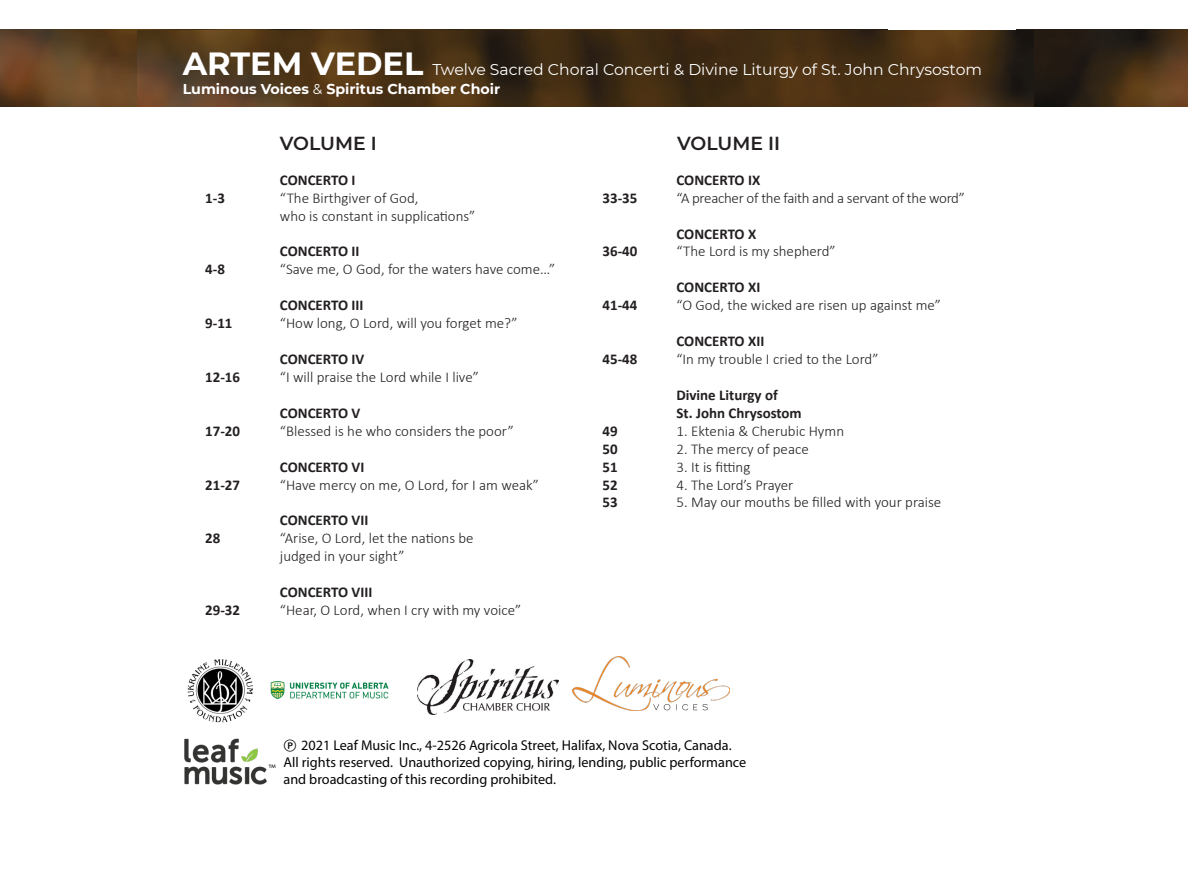
<style>
.page{position:relative;width:1188px;height:893px;background:#fff}
.page>*{position:absolute;margin:0;border:0;box-sizing:border-box;transform-origin:0 0}
.t1{font:600 18.9px "Montserrat";color:#231f20}
.t2{font:15.6px "Montserrat";color:#fff}
.t3{font:300 15px/17.9px "Calibri";color:#231f20}
.t4{font:700 15px/17.9px "Calibri";color:#231f20}
.t5{font:300 15px/17.9px "Calibri";letter-spacing:-.02em;color:#231f20}
.t6{font:14.25px/17.1px "Myriad Pro";color:#040503}
.t7{font:700 14.25px "Montserrat";color:#fff}
.s1{font-weight:700;font-size:31.95px}
.s2{font-weight:400}
.s3{font-weight:700}
.s4{font-family:"Tahoma"}
</style>
<div class="page">
<img style="left:1034px;top:30px;width:154px;height:77px">
<img style="left:0;top:30px;width:138px;height:77px">
<img style="left:138px;top:30px;width:896px;height:77px">
<img style="left:184px;top:738px;width:92px;height:47px">
<img style="left:187px;top:659px;width:66px;height:64px">
<img style="left:270px;top:681px;width:119px;height:19px">
<img style="left:417px;top:659px;width:141px;height:55px">
<img style="left:572px;top:656px;width:157px;height:54px">
<p class="t2" style="left:183px;top:59px;width:801px"><span class="s1">ARTEM VEDEL</span> Twelve Sacred Choral Concerti &amp; Divine Liturgy of St. John Chrysostom</p>
<p class="t7" style="left:183px;top:79px;width:319px">Luminous Voices <span class="s2">&amp;</span> Spiritus Chamber Choir</p>
<p class="t4" style="left:205px;top:188px;width:21px">1-3</p>
<p class="t4" style="left:205px;top:260px;width:21px">4-8</p>
<p class="t4" style="left:205px;top:314px;width:29px">9-11</p>
<p class="t4" style="left:205px;top:368px;width:36px">12-16</p>
<p class="t4" style="left:205px;top:421px;width:36px">17-20</p>
<p class="t4" style="left:205px;top:475px;width:36px">21-27</p>
<p class="t4" style="left:205px;top:529px;width:17px">28</p>
<p class="t4" style="left:205px;top:601px;width:36px">29-32</p>
<p class="t1" style="left:280px;top:130px;width:99px">VOLUME I</p>
<p class="t1" style="left:677px;top:130px;width:105px">VOLUME II</p>
<p class="t3" style="left:280px;top:171px;width:197px"><span class="s3">CONCERTO I<br></span>“The Birthgiver of God,<br>who is constant in supplications”</p>
<p class="t3" style="left:280px;top:242px;width:277px"><span class="s3">CONCERTO II<br></span>“Save me, O God, for the waters have come…”</p>
<p class="t3" style="left:280px;top:296px;width:239px"><span class="s3">CONCERTO III<br></span>“How long, O Lord, will you forget me?”</p>
<p class="t3" style="left:280px;top:350px;width:200px"><span class="s3">CONCERTO IV<br></span>“I will praise the Lord while I live”</p>
<p class="t3" style="left:280px;top:404px;width:235px"><span class="s3">CONCERTO V<br></span>“Blessed is he who considers the poor”</p>
<p class="t3" style="left:280px;top:457px;width:260px"><span class="s3">CONCERTO VI<br></span>“Have mercy on me, O Lord, for I am weak”</p>
<p class="t3" style="left:280px;top:511px;width:195px"><span class="s3">CONCERTO VII<br></span>“Arise, O Lord, let the nations be judged in your sight”</p>
<p class="t3" style="left:280px;top:583px;width:243px"><span class="s3">CONCERTO VIII<br></span>“Hear, O Lord, when I cry with my voice”</p>
<p class="t4" style="left:603px;top:188px;width:36px">33-35</p>
<p class="t4" style="left:603px;top:242px;width:36px">36-40</p>
<p class="t4" style="left:603px;top:296px;width:36px">41-44</p>
<p class="t4" style="left:603px;top:350px;width:36px">45-48</p>
<p class="t4" style="left:603px;top:421px;width:17px;text-align:justify">49<br>50<br>51<br>52<br>53</p>
<p class="t5" style="left:676px;top:171px;width:290px"><span class="s3">CONCERTO IX<br></span>“A preacher of the faith and a servant of the word”</p>
<p class="t3" style="left:676px;top:224px;width:161px"><span class="s3">CONCERTO X<br></span>“The Lord is my shepherd”</p>
<p class="t3" style="left:676px;top:278px;width:266px"><span class="s3">CONCERTO XI<br></span>“O God, the wicked are risen up against me”</p>
<p class="t3" style="left:676px;top:332px;width:204px"><span class="s3">CONCERTO XII<br></span>“In my trouble I cried to the Lord”</p>
<p class="t4" style="left:676px;top:386px;width:127px">Divine Liturgy of<br>St. John Chrysostom</p>
<p class="t3" style="left:676px;top:422px;width:169px">1. Ektenia &amp; Cherubic Hymn</p>
<p class="t3" style="left:676px;top:439px;width:134px">2. The mercy of peace</p>
<p class="t3" style="left:676px;top:457px;width:75px">3. It is fi ng</p>
<p class="t3" style="left:676px;top:475px;width:118px">4. The Lord’s Prayer</p>
<p class="t3" style="left:676px;top:493px;width:266px">5. May our mouths be filled with your praise</p>
<p class="t6" style="left:283px;top:736px;width:464px"><span class="s4">℗</span> 2021 Leaf Music Inc., 4-2526 Agricola Street, Halifax, Nova Scotia, Canada.<br>All rights reserved. Unauthorized copying, hiring, lending, public performance and broadcasting of this recording prohibited.</p>
</div>
